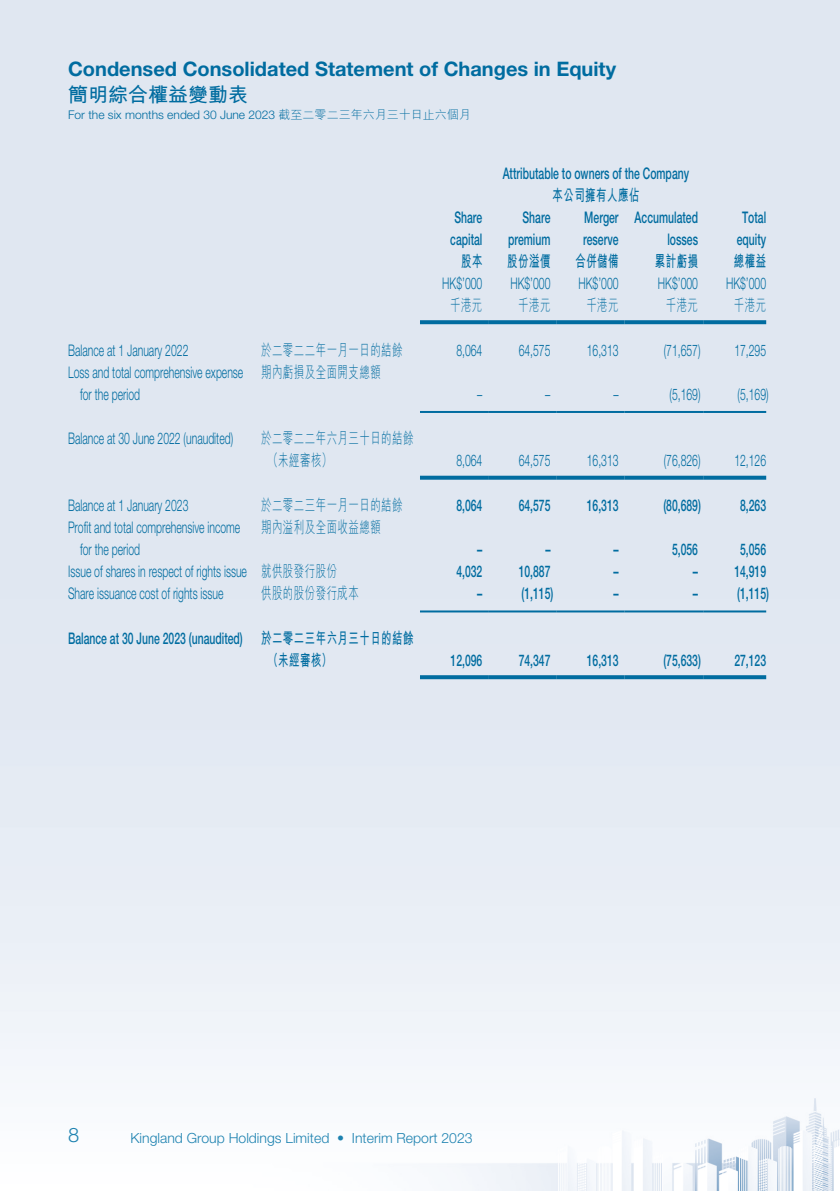
<style>
.page{position:relative;width:840px;height:1191px;background:#fff}
.page>*{position:absolute;margin:0;border:0;box-sizing:border-box;transform-origin:0 0}
.t1{font:700 20px "Helvetica Neue LT Std";color:#006ca0}
.t2{font:700 20px "M Hei HK";color:#006ca0}
.t3{font:300 20px "Helvetica Neue LT Std";color:#1d82b0}
.t4{font:300 16px/22px "Helvetica Neue LT Std";color:#006ca0;scale:.65 1}
.t5{font:500 16px/22px "Helvetica Neue LT Std";color:#006ca0;scale:.65 1}
.t6{font:300 16px/22px "M Hei HK";letter-spacing:.05em;color:#006ca0;scale:.65 1}
.t7{font:700 16px "M Hei HK";letter-spacing:.05em;color:#006ca0;scale:.65 1}
.t8{font:300 14px "Helvetica Neue LT Std";color:#1d82b0}
.t9{font:300 12px "Helvetica Neue LT Std";color:#006ca0}
.s1{font-family:"M Hei HK"}
.s2{font-family:"M Hei HK";font-weight:700}
</style>
<div class="page">
<img style="left:0;top:0;width:839px;height:1191px">
<svg style="left:420px;top:320px;width:68px;height:4px"></svg>
<svg style="left:488px;top:320px;width:68px;height:4px"></svg>
<svg style="left:556px;top:320px;width:68px;height:4px"></svg>
<svg style="left:624px;top:320px;width:79px;height:4px"></svg>
<svg style="left:703px;top:320px;width:62px;height:4px"></svg>
<hr style="left:420px;top:411px;width:68px;height:2px;background:#006ca0">
<hr style="left:488px;top:411px;width:68px;height:2px;background:#006ca0">
<hr style="left:556px;top:411px;width:68px;height:2px;background:#006ca0">
<hr style="left:624px;top:411px;width:79px;height:2px;background:#006ca0">
<hr style="left:703px;top:411px;width:62px;height:2px;background:#006ca0">
<svg style="left:420px;top:476px;width:68px;height:4px"></svg>
<svg style="left:488px;top:476px;width:68px;height:4px"></svg>
<svg style="left:556px;top:476px;width:68px;height:4px"></svg>
<svg style="left:624px;top:476px;width:79px;height:4px"></svg>
<svg style="left:703px;top:476px;width:62px;height:4px"></svg>
<hr style="left:420px;top:610px;width:68px;height:2px;background:#006ca0">
<hr style="left:488px;top:610px;width:68px;height:2px;background:#006ca0">
<hr style="left:556px;top:610px;width:68px;height:2px;background:#006ca0">
<hr style="left:624px;top:610px;width:79px;height:2px;background:#006ca0">
<hr style="left:703px;top:610px;width:62px;height:2px;background:#006ca0">
<svg style="left:420px;top:675px;width:68px;height:4px"></svg>
<svg style="left:488px;top:675px;width:68px;height:4px"></svg>
<svg style="left:556px;top:675px;width:68px;height:4px"></svg>
<svg style="left:624px;top:675px;width:79px;height:4px"></svg>
<svg style="left:703px;top:675px;width:62px;height:4px"></svg>
<p class="t1" style="left:68px;top:57px;width:549px">Condensed Consolidated Statement of Changes in Equity</p>
<p class="t2" style="left:68px;top:80px;width:181px">簡明綜合權益變動表</p>
<p class="t9" style="left:68px;top:107px;width:404px">For the six months ended 30 June 2023 <span class="s1">截至二零二三年六月三十日止六個月</span></p>
<p class="t5" style="left:502px;top:162px;width:288px">Attributable to owners of the Company</p>
<p class="t7" style="left:552px;top:183px;width:135px">本公司擁有人應佔</p>
<p class="t5" style="left:450px;top:206px;width:51px">Share capital</p>
<p class="t5" style="left:508px;top:206px;width:67px;text-align:right">Share premium</p>
<p class="t5" style="left:582px;top:206px;width:56px">Merger reserve</p>
<p class="t5" style="left:634px;top:206px;width:99px;text-align:right">Accumulated losses</p>
<p class="t5" style="left:736px;top:206px;width:47px;text-align:center">Total equity</p>
<p class="t7" style="left:461px;top:249px;width:34px">股本</p>
<p class="t7" style="left:507px;top:249px;width:68px">股份溢價</p>
<p class="t7" style="left:575px;top:249px;width:68px">合併儲備</p>
<p class="t7" style="left:654px;top:249px;width:68px">累計虧損</p>
<p class="t7" style="left:733px;top:249px;width:51px">總權益</p>
<p class="t4" style="left:442px;top:272px;width:63px">HK$’000</p>
<p class="t4" style="left:510px;top:272px;width:63px">HK$’000</p>
<p class="t4" style="left:578px;top:272px;width:63px">HK$’000</p>
<p class="t4" style="left:657px;top:272px;width:63px">HK$’000</p>
<p class="t4" style="left:725px;top:272px;width:63px">HK$’000</p>
<p class="t6" style="left:450px;top:294px;width:51px">千港元</p>
<p class="t6" style="left:518px;top:294px;width:51px">千港元</p>
<p class="t6" style="left:586px;top:294px;width:51px">千港元</p>
<p class="t6" style="left:665px;top:294px;width:51px">千港元</p>
<p class="t6" style="left:733px;top:294px;width:51px">千港元</p>
<p class="t4" style="left:68px;top:338px;width:186px">Balance at 1 January 2022</p>
<p class="t6" style="left:261px;top:338px;width:219px">於二零二二年一月一日的結餘</p>
<p class="t4" style="left:456px;top:338px;width:42px">8,064</p>
<p class="t4" style="left:518px;top:338px;width:50px">64,575</p>
<p class="t4" style="left:586px;top:338px;width:50px">16,313</p>
<p class="t4" style="left:663px;top:338px;width:58px">(71,657)</p>
<p class="t4" style="left:734px;top:338px;width:50px">17,295</p>
<p class="t4" style="left:80px;top:360px;width:252px;text-indent:-12px">Loss and total comprehensive expense for the period</p>
<p class="t6" style="left:261px;top:360px;width:186px">期內虧損及全面開支總額</p>
<p class="t4" style="left:477px;top:382px;width:9px">–</p>
<p class="t4" style="left:545px;top:382px;width:9px">–</p>
<p class="t4" style="left:613px;top:382px;width:9px">–</p>
<p class="t4" style="left:669px;top:382px;width:49px">(5,169)</p>
<p class="t4" style="left:737px;top:382px;width:49px">(5,169)</p>
<p class="t4" style="left:68px;top:427px;width:255px">Balance at 30 June 2022 (unaudited)</p>
<p class="t6" style="left:268px;top:427px;width:225px;text-indent:-7px">於二零二二年六月三十日的結餘（未經審核）</p>
<p class="t4" style="left:456px;top:449px;width:42px">8,064</p>
<p class="t4" style="left:518px;top:449px;width:50px">64,575</p>
<p class="t4" style="left:586px;top:449px;width:50px">16,313</p>
<p class="t4" style="left:663px;top:449px;width:58px">(76,826)</p>
<p class="t4" style="left:734px;top:449px;width:50px">12,126</p>
<p class="t4" style="left:68px;top:494px;width:186px">Balance at 1 January 2023</p>
<p class="t6" style="left:261px;top:494px;width:219px">於二零二三年一月一日的結餘</p>
<p class="t5" style="left:456px;top:494px;width:42px">8,064</p>
<p class="t5" style="left:518px;top:494px;width:50px">64,575</p>
<p class="t5" style="left:586px;top:494px;width:50px">16,313</p>
<p class="t5" style="left:663px;top:494px;width:59px">(80,689)</p>
<p class="t5" style="left:739px;top:494px;width:42px">8,263</p>
<p class="t4" style="left:80px;top:516px;width:248px;text-indent:-12px">Profit and total comprehensive income for the period</p>
<p class="t6" style="left:261px;top:516px;width:186px">期內溢利及全面收益總額</p>
<p class="t5" style="left:477px;top:538px;width:9px">–</p>
<p class="t5" style="left:545px;top:538px;width:9px">–</p>
<p class="t5" style="left:613px;top:538px;width:9px">–</p>
<p class="t5" style="left:671px;top:538px;width:42px">5,056</p>
<p class="t5" style="left:739px;top:538px;width:42px">5,056</p>
<p class="t4" style="left:68px;top:560px;width:415px">Issue of shares in respect of rights issue <span class="s1">就供股發行股份</span></p>
<p class="t5" style="left:456px;top:560px;width:42px">4,032</p>
<p class="t5" style="left:518px;top:560px;width:50px">10,887</p>
<p class="t5" style="left:613px;top:560px;width:9px">–</p>
<p class="t5" style="left:692px;top:560px;width:114px">– 14,919</p>
<p class="t4" style="left:68px;top:582px;width:240px">Share issuance cost of rights issue</p>
<p class="t6" style="left:261px;top:582px;width:152px">供股的股份發行成本</p>
<p class="t5" style="left:477px;top:582px;width:9px">–</p>
<p class="t5" style="left:521px;top:582px;width:50px">(1,115)</p>
<p class="t5" style="left:613px;top:582px;width:9px">–</p>
<p class="t5" style="left:692px;top:582px;width:9px">–</p>
<p class="t5" style="left:736px;top:582px;width:50px">(1,115)</p>
<p class="t5" style="left:68px;top:627px;width:532px">Balance at 30 June 2023 (unaudited) <span class="s2">於二零二三年六月三十日的結餘</span></p>
<p class="t7" style="left:268px;top:648px;width:100px">（未經審核）</p>
<p class="t5" style="left:450px;top:649px;width:50px">12,096</p>
<p class="t5" style="left:518px;top:649px;width:50px">74,347</p>
<p class="t5" style="left:586px;top:649px;width:50px">16,313</p>
<p class="t5" style="left:663px;top:649px;width:59px">(75,633)</p>
<p class="t5" style="left:734px;top:649px;width:50px">27,123</p>
<p class="t3" style="left:68px;top:1122px;width:13px">8</p>
<p class="t8" style="left:130px;top:1129px;width:343px">Kingland Group Holdings Limited • Interim Report 2023</p>
</div>
